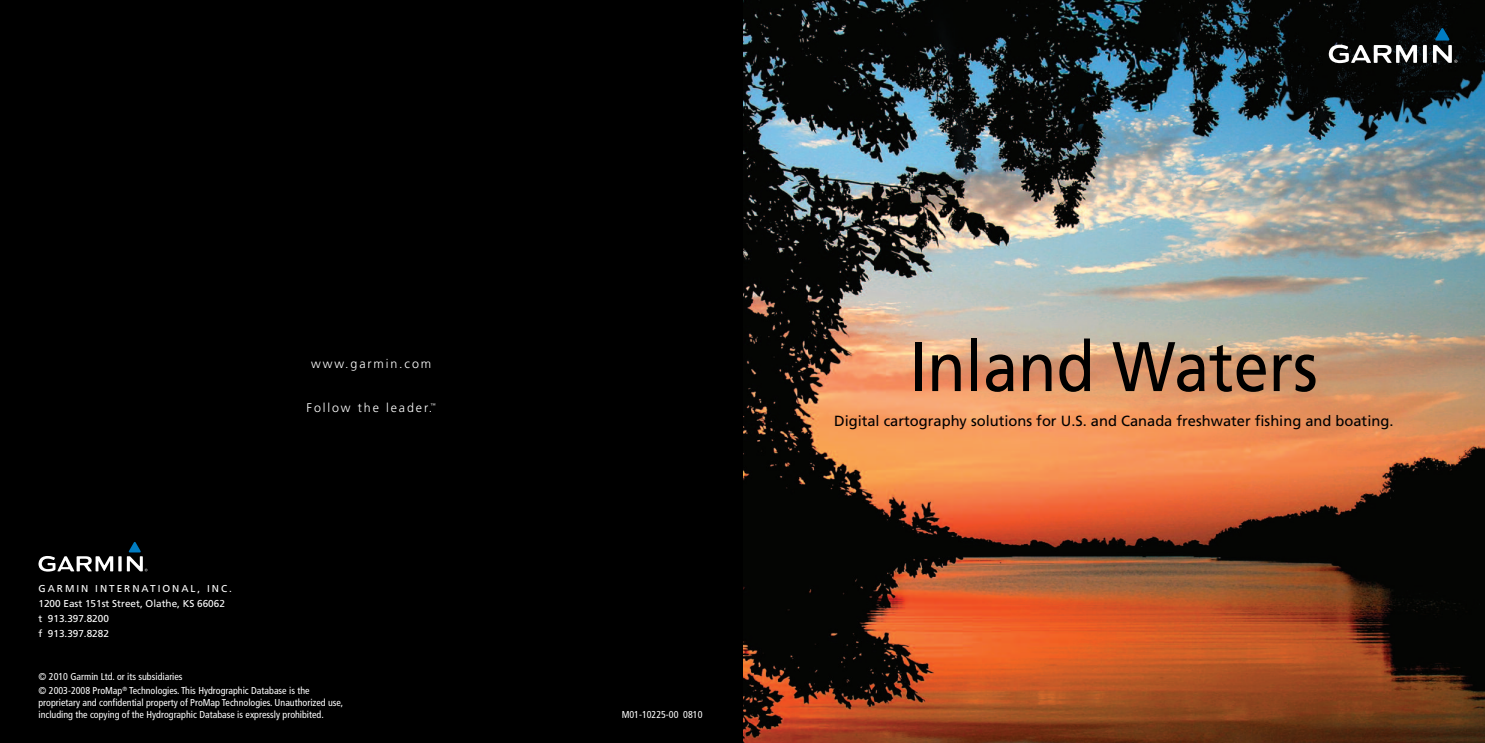
<style>
.page{position:relative;width:1485px;height:743px;background:#fff}
.page>*{position:absolute;margin:0;border:0;box-sizing:border-box;transform-origin:0 0}
.t1{font:70px "Frutiger";color:#000;scale:.9 1}
.t2{font:14.75px "Frutiger";color:#000}
.t3{font:300 12.5px "Frutiger";letter-spacing:.15em;color:#fff}
.t4{font:condensed 10px/14.2px "Frutiger";color:#fff}
.t5{font:10px/15px "Frutiger";color:#fff}
.t6{font:300 5.25px "Frutiger";color:#fff}
</style>
<div class="page">
<div style="left:0;top:0;width:745px;height:742px;background:#000"></div>
<img style="left:743px;top:0;width:742px;height:742px">
<svg style="left:38px;top:542px;width:110px;height:29px"></svg>
<svg style="left:1329px;top:28px;width:128px;height:35px"></svg>
<p class="t3" style="left:311px;top:359px;width:122px">www.garmin.com</p>
<p class="t3" style="left:307px;top:403px;width:127px">Follow the leader.</p>
<p class="t6" style="left:431px;top:403px;width:7px">™</p>
<p class="t5" style="left:38px;top:582px;width:195px">GARMIN INTERNATIONAL, INC.<br>1200 East 151st Street, Olathe, KS 66062<br>t 913.397.8200<br>f 913.397.8282</p>
<p class="t4" style="left:38px;top:670px;width:273px">© 2010 Garmin Ltd. or its subsidiaries<br>© 2003-2008 ProMap<sup>®</sup> Technologies. This Hydrographic Database is the</p>
<p class="t4" style="left:38px;top:697px;width:306px;line-height:12px">proprietary and confidential property of ProMap Technologies. Unauthorized use, including the copying of the Hydrographic Database is expressly prohibited.</p>
<p class="t4" style="left:622px;top:708px;width:82px">M01-10225-00 0810</p>
<h1 class="t1" style="left:910px;top:338px;width:455px">Inland Waters</h1>
<h2 class="t2" style="left:834px;top:415px;width:561px">Digital cartography solutions for U.S. and Canada freshwater fishing and boating.</h2>
</div>
